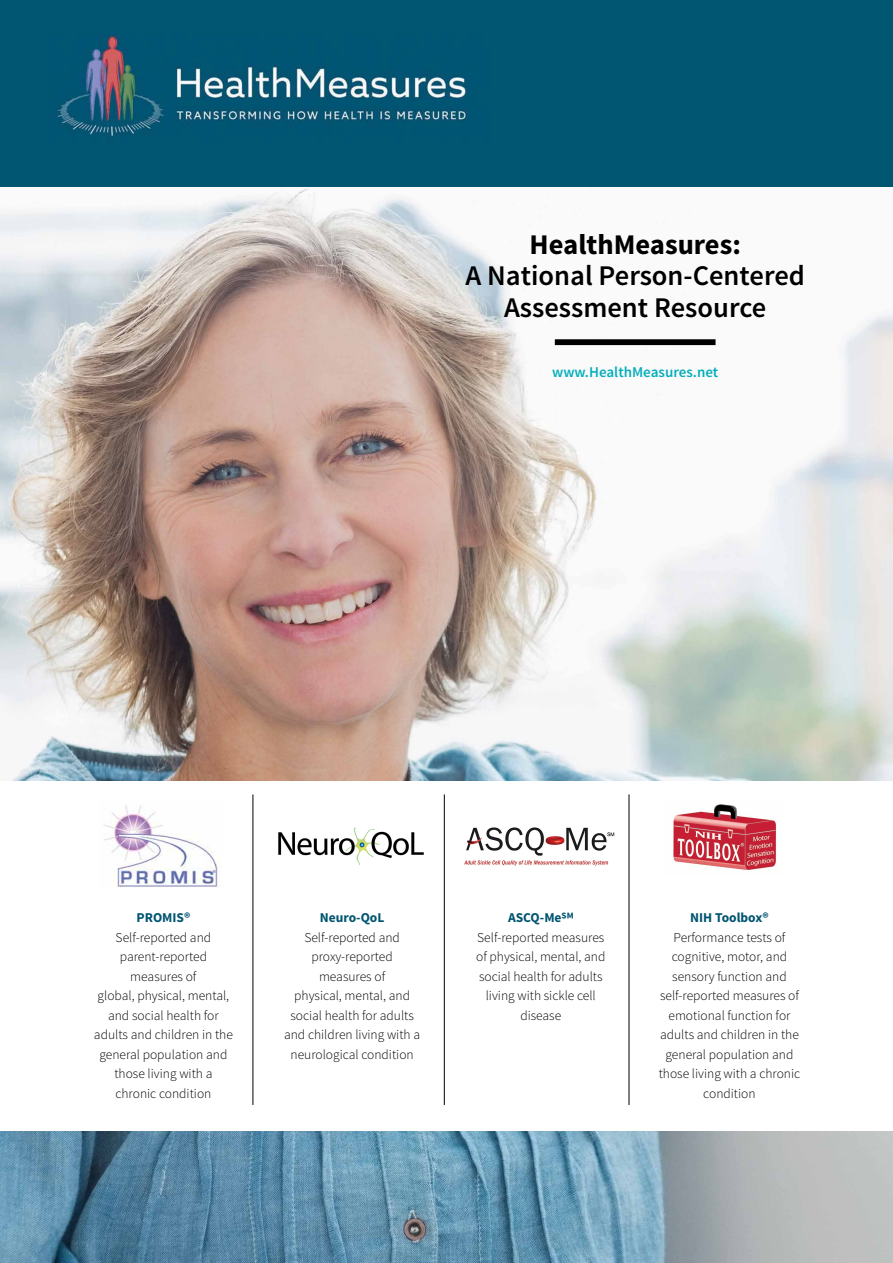
<style>
.page{position:relative;width:893px;height:1263px;background:#fff}
.page>*{position:absolute;margin:0;border:0;box-sizing:border-box;transform-origin:0 0}
.t1{font:600 28.5px/31.5px "Source Sans Pro";color:#000;text-align:center}
.t2{font:700 28.5px "Source Sans Pro";color:#000}
.t3{font:600 15px "Source Sans Pro";color:#06aebb}
.t4{font:300 13.5px/19.5px "Source Sans Pro";color:#000;text-align:center}
.t5{font:700 13.5px "Source Sans Pro";color:#005471}
</style>
<div class="page">
<img style="left:0;top:186px;width:893px;height:1077px">
<div style="left:0;top:781px;width:893px;height:349px;background:#fff"></div>
<div style="left:555px;top:339px;width:160px;height:6px;border:2px solid #000"></div>
<img style="left:104px;top:805px;width:117px;height:83px">
<img style="left:278px;top:827px;width:146px;height:38px">
<img style="left:464px;top:827px;width:151px;height:39px">
<img style="left:673px;top:804px;width:104px;height:67px">
<hr style="left:253px;top:794px;width:1px;height:311px;background:#000">
<hr style="left:444px;top:794px;width:1px;height:311px;background:#000">
<hr style="left:629px;top:794px;width:1px;height:311px;background:#000">
<img style="left:0;top:0;width:893px;height:186px">
<h1 class="t2" style="left:529px;top:226px;width:213px">HealthMeasures:</h1>
<h1 class="t1" style="left:465px;top:261px;width:341px">A National Person-Centered<br>Assessment Resource</h1>
<p class="t3" style="left:552px;top:362px;width:167px">www.HealthMeasures.net</p>
<p class="t5" style="left:137px;top:909px;width:55px">PROMIS®</p>
<p class="t4" style="left:94px;top:928px;width:140px">Self-reported and parent-reported measures of<br>global, physical, mental, and social health for adults and children in the general population and those living with a chronic condition</p>
<p class="t5" style="left:320px;top:909px;width:66px">Neuro-QoL</p>
<p class="t4" style="left:284px;top:928px;width:138px">Self-reported and proxy-reported measures of<br>physical, mental, and social health for adults and children living with a neurological condition</p>
<p class="t5" style="left:508px;top:909px;width:67px">ASCQ-MeSM</p>
<p class="t4" style="left:476px;top:928px;width:131px">Self-reported measures of physical, mental, and social health for adults living with sickle cell disease</p>
<p class="t5" style="left:690px;top:909px;width:80px">NIH Toolbox®</p>
<p class="t4" style="left:659px;top:928px;width:143px">Performance tests of cognitive, motor, and sensory function and self-reported measures of emotional function for adults and children in the general population and those living with a chronic condition</p>
</div>
